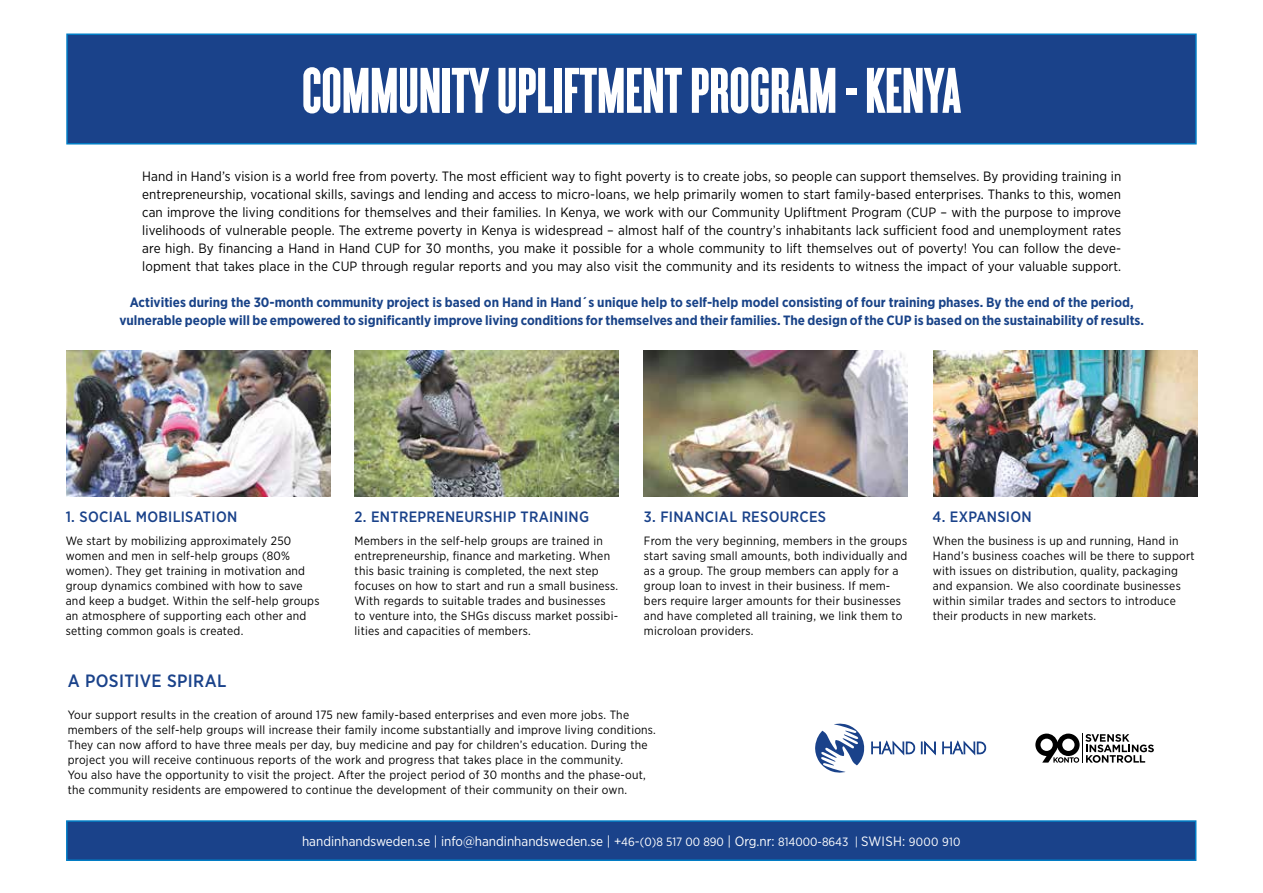
<style>
.page{position:relative;width:1263px;height:893px;background:#fff}
.page>*{position:absolute;margin:0;border:0;box-sizing:border-box;transform-origin:0 0}
.t1{font:67.5px "Cyclone Layers Background";color:#fff}
.t2{font:500 17.85px "Gotham Narrow";letter-spacing:.02em;color:#1a428a}
.t3{font:500 15px "Gotham Narrow";letter-spacing:.02em;color:#1a428a}
.t4{font:13.5px/18px "Gotham Narrow";letter-spacing:.01em;color:#000;text-align:justify}
.t5{font:700 13.5px/18px "Gotham Narrow";color:#194388;text-align:center}
.t6{font:13.5px "Gotham Narrow";color:#fff}
.t7{font:12px/15px "Gotham Narrow";letter-spacing:.02em;color:#000}
.s1{font-size:12px}
</style>
<div class="page">
<img style="left:644px;top:351px;width:263px;height:145px">
<img style="left:67px;top:351px;width:263px;height:145px">
<div style="left:66px;top:34px;width:1131px;height:111px;background:#1a428a;border:2px solid #007dc5"></div>
<div style="left:66px;top:820px;width:1130px;height:41px;background:#1a428a;border:2px solid #007dc5"></div>
<img style="left:934px;top:351px;width:263px;height:145px">
<img style="left:355px;top:351px;width:263px;height:145px">
<svg style="left:815px;top:723px;width:50px;height:50px"></svg>
<svg style="left:871px;top:740px;width:44px;height:15px"></svg>
<svg style="left:921px;top:741px;width:15px;height:14px"></svg>
<svg style="left:942px;top:740px;width:44px;height:15px"></svg>
<hr style="left:1082px;top:733px;width:1px;height:30px;background:#000">
<svg style="left:1085px;top:734px;width:69px;height:29px"></svg>
<svg style="left:1035px;top:734px;width:44px;height:29px"></svg>
<h1 class="t1" style="left:302px;top:44px;width:661px">COMMUNITY UPLIFTMENT PROGRAM - KENYA</h1>
<p class="t4" style="left:142px;top:167px;width:981px">Hand in Hand’s vision is a world free from poverty. The most efficient way to fight poverty is to create jobs, so people can support themselves. By providing training in entrepreneurship, vocational skills, savings and lending and access to micro-loans, we help primarily women to start family-based enterprises. Thanks to this, women can improve the living conditions for themselves and their families. In Kenya, we work with our Community Upliftment Program (CUP – with the purpose to improve livelihoods of vulnerable people. The extreme poverty in Kenya is widespread – almost half of the country’s inhabitants lack sufficient food and unemployment rates are high. By financing a Hand in Hand CUP for 30 months, you make it possible for a whole community to lift themselves out of poverty! You can follow the deve&shy;lopment that takes place in the CUP through regular reports and you may also visit the community and its residents to witness the impact of your valuable support.</p>
<p class="t5" style="left:119px;top:293px;width:1026px">Activities during the 30-month community project is based on Hand in Hand´s unique help to self-help model consisting of four training phases. By the end of the period, vulnerable people will be empowered to significantly improve living conditions for themselves and their families. The design of the CUP is based on the sustainability of results.</p>
<p class="t3" style="left:66px;top:507px;width:173px">1. SOCIAL MOBILISATION</p>
<p class="t3" style="left:355px;top:507px;width:236px">2. ENTREPRENEURSHIP TRAINING</p>
<p class="t7" style="left:66px;top:533px;width:255px">We start by mobilizing approximately 250 women and men in self-help groups (80% women). They get training in motivation and group dynamics combined with how to save and keep a budget. Within the self-help groups an atmosphere of supporting each other and setting common goals is created.</p>
<p class="t7" style="left:355px;top:533px;width:265px">Members in the self-help groups are trained in entrepreneurship, finance and marketing. When this basic training is completed, the next step focuses on how to start and run a small business.<br>With regards to suitable trades and businesses to venture into, the SHGs discuss market possibi&shy;lities and capacities of members.</p>
<p class="t3" style="left:644px;top:507px;width:184px">3. FINANCIAL RESOURCES</p>
<p class="t3" style="left:932px;top:507px;width:101px">4. EXPANSION</p>
<p class="t7" style="left:644px;top:533px;width:265px">From the very beginning, members in the groups start saving small amounts, both individually and as a group. The group members can apply for a group loan to invest in their business. If mem&shy;bers require larger amounts for their businesses and have completed all training, we link them to microloan providers.</p>
<p class="t7" style="left:933px;top:533px;width:263px">When the business is up and running, Hand in Hand’s business coaches will be there to support with issues on distribution, quality, packaging and expansion. We also coordinate businesses within similar trades and sectors to introduce their products in new markets.</p>
<h2 class="t2" style="left:68px;top:670px;width:160px">A POSITIVE SPIRAL</h2>
<p class="t7" style="left:68px;top:707px;width:590px">Your support results in the creation of around 175 new family-based enterprises and even more jobs. The members of the self-help groups will increase their family income substantially and improve living conditions.<br>They can now afford to have three meals per day, buy medicine and pay for children’s education. During the project you will receive continuous reports of the work and progress that takes place in the community.<br>You also have the opportunity to visit the project. After the project period of 30 months and the phase-out, the community residents are empowered to continue the development of their community on their own.</p>
<p class="t6" style="left:302px;top:833px;width:660px">handinhandsweden.se | info@handinhandsweden.se | +<span class="s1">46</span>-<span class="s1">(0)8 517 00 890</span> | Org.nr: <span class="s1">814000-8643 |</span> SWISH: <span class="s1">9000 910</span></p>
</div>
